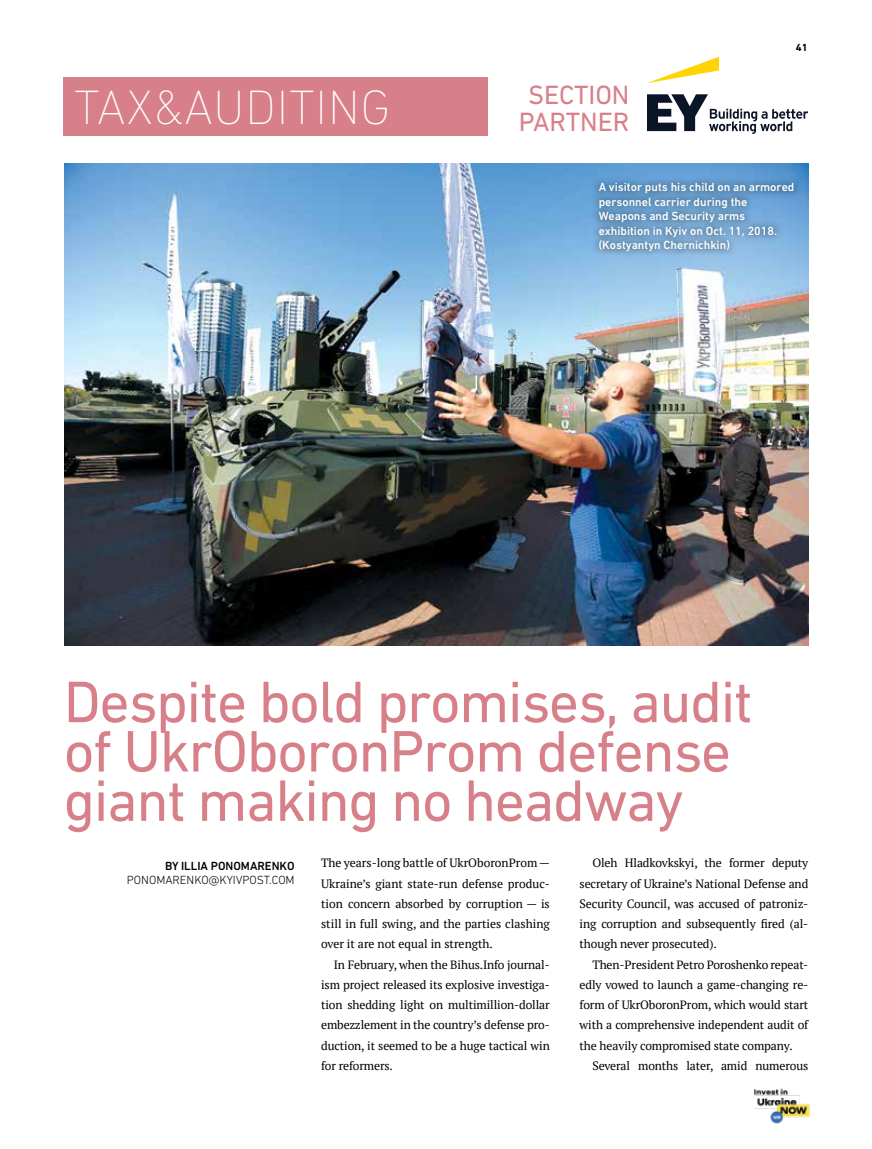
<style>
.page{position:relative;width:872px;height:1149px;background:#fff}
.page>*{position:absolute;margin:0;border:0;box-sizing:border-box;transform-origin:0 0}
.t1{font:59.4px/49.3px "DIN Next CYR";letter-spacing:-.025em;color:#d88089}
.t2{font:200 48.9px "DIN Next CYR";letter-spacing:.02em;color:#fff}
.t3{font:26.85px/27px "DIN Next CYR";color:#d88089;text-align:center}
.t4{font:12px/20.2px "PT Serif";letter-spacing:-.01em;color:#000;text-align:justify}
.t5{font:500 12px/14.4px "DIN Next CYR";color:#fff}
.t6{font:300 12px "DIN Next CYR";color:#000}
.t7{font:500 12px "DIN Next CYR";color:#000}
.t8{font:700 10.5px "DIN Next CYR";color:#000}
</style>
<div class="page">
<img style="left:753px;top:1088px;width:57px;height:36px">
<img style="left:64px;top:163px;width:745px;height:482px">
<div style="left:591px;top:176px;width:210px;height:82px;background:#000;opacity:.75"></div>
<svg style="left:647px;top:57px;width:72px;height:26px"></svg>
<svg style="left:647px;top:94px;width:161px;height:40px"></svg>
<div style="left:64px;top:77px;width:424px;height:58px;background:#d88089"></div>
<h2 class="t2" style="left:74px;top:79px;width:317px">TAX&amp;AUDITING</h2>
<h3 class="t3" style="left:519px;top:81px;width:112px">SECTION<br>PARTNER</h3>
<p class="t8" style="left:796px;top:41px;width:13px">41</p>
<p class="t5" style="left:598px;top:180px;width:197px">A visitor puts his child on an armored personnel carrier during the<br>Weapons and Security arms exhibition in Kyiv on Oct. 11, 2018. (Kostyantyn Chernichkin)</p>
<h1 class="t1" style="left:64px;top:676px;width:690px">Despite bold promises, audit of UkrOboronProm defense giant making no headway</h1>
<p class="t4" style="left:321px;top:852px;width:230px">The years-long battle of UkrOboronProm— Ukraine’s giant state-run defense produc&shy;tion concern absorbed by corruption — is still in full swing, and the parties clashing over it are not equal in strength.</p>
<p class="t4" style="left:321px;top:953px;width:230px;text-indent:13px">In February, when the Bihus.Info journal&shy;ism project released its explosive investiga&shy;tion shedding light on multimillion-dollar embezzlement in the country’s defense pro&shy;duction, it seemed to be a huge tactical win for reformers.</p>
<p class="t4" style="left:579px;top:852px;width:230px;text-indent:13px">Oleh Hladkovkskyi, the former deputy secretary of Ukraine’s National Defense and Security Council, was accused of patroniz&shy;ing corruption and subsequently fired (al&shy;though never prosecuted).</p>
<p class="t4" style="left:579px;top:953px;width:230px;text-indent:13px">Then-President Petro Poroshenko repeat&shy;edly vowed to launch a game-changing re&shy;form of UkrOboronProm, which would start with a comprehensive independent audit of the heavily compromised state company.</p>
<p class="t4" style="left:592px;top:1055px;width:217px">Several months later, amid numerous</p>
<p class="t7" style="left:165px;top:858px;width:131px">BY ILLIA PONOMARENKO</p>
<p class="t6" style="left:127px;top:873px;width:169px">PONOMARENKO@KYIVPOST.COM</p>
</div>
